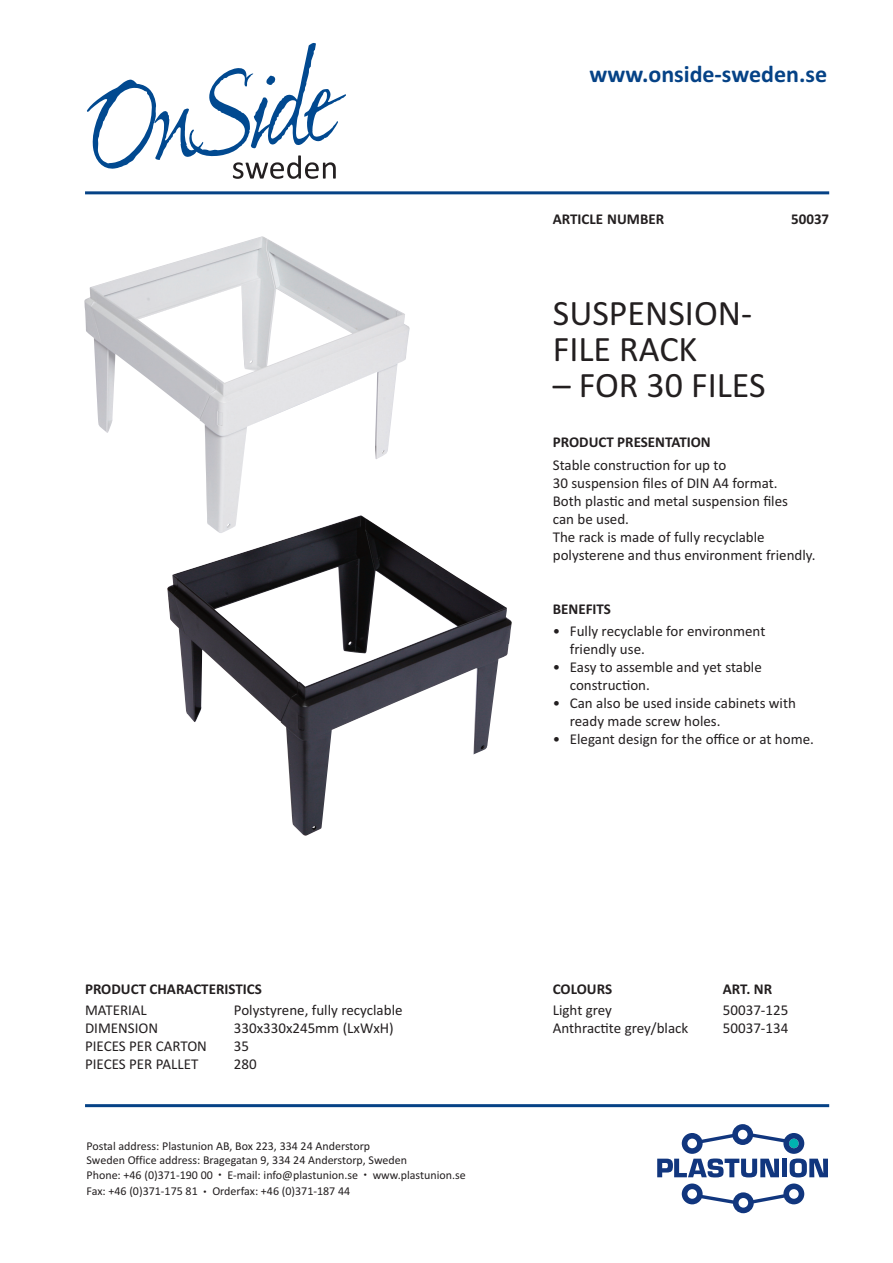
<style>
.page{position:relative;width:893px;height:1263px;background:#fff}
.page>*{position:absolute;margin:0;border:0;box-sizing:border-box;transform-origin:0 0}
.t1{font:36px/36px "Calibri";color:#231f20}
.t2{font:700 24px "Calibri";color:#054286}
.t3{font:15px/18px "Calibri";color:#231f20}
.t4{font:700 15px "Calibri";color:#231f20}
.t5{font:12px/14.4px "Calibri";color:#231f20}
.s1{font-size:7.5px}
</style>
<div class="page">
<hr style="left:85px;top:191px;width:744px;height:3px;background:#054286">
<svg style="left:87px;top:43px;width:259px;height:136px"></svg>
<svg style="left:657px;top:1124px;width:171px;height:53px"></svg>
<svg style="left:682px;top:1183px;width:122px;height:30px"></svg>
<hr style="left:85px;top:1104px;width:744px;height:3px;background:#054286">
<img style="left:84px;top:236px;width:326px;height:279px">
<img style="left:167px;top:515px;width:345px;height:321px">
<h2 class="t2" style="left:589px;top:59px;width:239px">www.onside-sweden.se</h2>
<p class="t4" style="left:553px;top:210px;width:113px">ARTICLE NUMBER</p>
<p class="t4" style="left:791px;top:210px;width:40px">50037</p>
<h1 class="t1" style="left:553px;top:298px;width:201px">SUSPENSION-<br>FILE RACK</h1>
<h1 class="t1" style="left:553px;top:370px;width:214px">– FOR 30 FILES</h1>
<p class="t4" style="left:553px;top:433px;width:159px">PRODUCT PRESENTATION</p>
<p class="t3" style="left:553px;top:457px;width:264px">Stable construction for up to<br>30 suspension files of DIN A4 format.<br>Both plastic and metal suspension files<br>can be used.<br>The rack is made of fully recyclable polysterene and thus environment friendly.</p>
<p class="t4" style="left:553px;top:600px;width:60px">BENEFITS</p>
<p class="t3" style="left:570px;top:623px;width:197px;text-indent:-17px">• Fully recyclable for environment friendly use.</p>
<p class="t3" style="left:570px;top:659px;width:194px;text-indent:-17px">• Easy to assemble and yet stable construction.</p>
<p class="t3" style="left:570px;top:695px;width:228px;text-indent:-17px">• Can also be used inside cabinets with ready made screw holes.</p>
<p class="t3" style="left:553px;top:731px;width:263px">• Elegant design for the office or at home.</p>
<p class="t4" style="left:85px;top:980px;width:178px">PRODUCT CHARACTERISTICS</p>
<p class="t3" style="left:85px;top:1002px;width:63px">MATERIAL</p>
<p class="t3" style="left:234px;top:1002px;width:170px">Polystyrene, fully recyclable</p>
<p class="t3" style="left:85px;top:1020px;width:75px">DIMENSION</p>
<p class="t3" style="left:234px;top:1020px;width:161px">330x330x245mm (LxWxH)</p>
<p class="t3" style="left:85px;top:1038px;width:123px">PIECES PER CARTON</p>
<p class="t3" style="left:234px;top:1038px;width:17px">35</p>
<p class="t3" style="left:85px;top:1056px;width:115px">PIECES PER PALLET</p>
<p class="t3" style="left:234px;top:1056px;width:24px">280</p>
<p class="t5" style="left:87px;top:1139px;width:381px">Postal address: Plastunion AB, Box 223, 334 24 Anderstorp<br>Sweden Office address: Bragegatan 9, 334 24 Anderstorp, Sweden<br>Phone: +46 (0)371-190 00 <span class="s1">•</span> E-mail: info@plastunion.se <span class="s1">•</span> www.plastunion.se</p>
<p class="t5" style="left:87px;top:1185px;width:265px">Fax: +46 (0)371-175 81 <span class="s1">•</span> Orderfax: +46 (0)371-187 44</p>
<p class="t4" style="left:553px;top:980px;width:61px">COLOURS</p>
<p class="t4" style="left:723px;top:980px;width:51px">ART. NR</p>
<p class="t3" style="left:553px;top:1002px;width:61px">Light grey</p>
<p class="t3" style="left:723px;top:1002px;width:67px">50037-125</p>
<p class="t3" style="left:553px;top:1020px;width:137px">Anthractite grey/black</p>
<p class="t3" style="left:723px;top:1020px;width:67px">50037-134</p>
</div>
